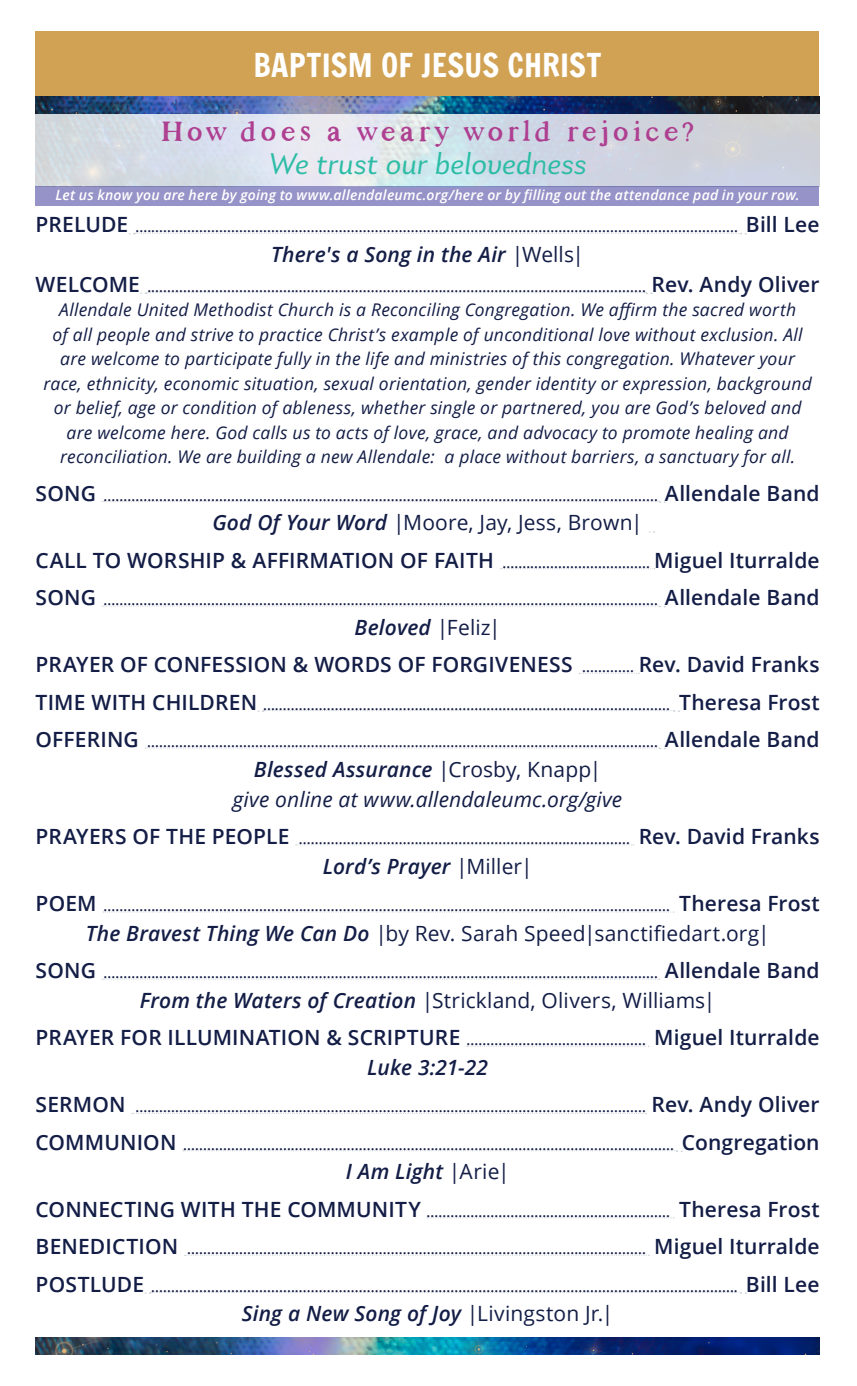
<style>
.page{position:relative;width:857px;height:1386px;background:#fff}
.page>*{position:absolute;margin:0;border:0;box-sizing:border-box;transform-origin:0 0}
.t1{font:47.25px "Walker";letter-spacing:.02em;color:#af4091}
.t2{font:italic 31.5px "Laca";letter-spacing:.005em;color:#2dbda6}
.t3{font:31.5px "Francois One";letter-spacing:.005em;color:#fff}
.t4{font:600 21px/37.4px "Open Sans";letter-spacing:.01em;color:#131d46;text-align:center}
.t5{font:italic 600 21px "Open Sans";letter-spacing:.01em;color:#131d46}
.t6{font:italic 21px/29.8px "Open Sans";letter-spacing:.005em;color:#131d46;text-align:center}
.t7{font:21px "Open Sans";letter-spacing:.01em;color:#131d46}
.t8{font:italic 17.5px/24.5px "Open Sans";letter-spacing:.015em;color:#131d46;text-align:center}
.t9{font:600 14px "Open Sans";color:#131d46}
.t10{font:italic 600 14px "Open Sans";letter-spacing:.015em;color:#fff}
.s1{font-size:21px}
.s2{font-weight:400;font-style:normal}
.s3{font-style:italic}
.s4{font-weight:400}
.s5{font-size:14px}
.s6{font-weight:600}
.s7{font-style:normal}
.s8{font-weight:600;font-style:italic}
</style>
<div class="page">
<svg style="left:129px;top:233px;width:617px;height:1px"></svg>
<svg style="left:141px;top:292px;width:511px;height:2px"></svg>
<svg style="left:102px;top:501px;width:563px;height:2px"></svg>
<svg style="left:500px;top:568px;width:155px;height:1px"></svg>
<svg style="left:102px;top:606px;width:563px;height:1px"></svg>
<svg style="left:579px;top:673px;width:60px;height:1px"></svg>
<svg style="left:258px;top:710px;width:421px;height:2px"></svg>
<svg style="left:145px;top:748px;width:520px;height:1px"></svg>
<svg style="left:296px;top:845px;width:338px;height:1px"></svg>
<svg style="left:103px;top:912px;width:571px;height:1px"></svg>
<svg style="left:102px;top:979px;width:558px;height:1px"></svg>
<svg style="left:467px;top:1046px;width:182px;height:1px"></svg>
<svg style="left:132px;top:1113px;width:514px;height:1px"></svg>
<svg style="left:183px;top:1150px;width:499px;height:2px"></svg>
<svg style="left:427px;top:1218px;width:247px;height:1px"></svg>
<svg style="left:185px;top:1255px;width:464px;height:1px"></svg>
<svg style="left:145px;top:1292px;width:601px;height:2px"></svg>
<div style="left:36px;top:187px;width:783px;height:19px;background:#9693c8"></div>
<div style="left:36px;top:31px;width:783px;height:65px;background:#d1a254"></div>
<img style="left:36px;top:113px;width:783px;height:74px">
<img style="left:36px;top:96px;width:783px;height:17px">
<img style="left:36px;top:1338px;width:783px;height:17px">
<h2 class="t3" style="left:253px;top:48px;width:350px">BAPTISM OF JESUS CHRIST</h2>
<h1 class="t1" style="left:159px;top:103px;width:538px">How does a weary world rejoice?</h1>
<h2 class="t2" style="left:268px;top:146px;width:320px">We trust our belovedness</h2>
<p class="t10" style="left:55px;top:185px;width:746px">Let us know you are here by going to www.allendaleumc.org/here or by filling out the attendance pad in your row.</p>
<p class="t9" style="left:36px;top:218px;width:785px"><span class="s1">PRELUDE</span> ....................................................................................................................................................... <span class="s1">Bill Lee</span></p>
<h3 class="t5" style="left:271px;top:240px;width:314px">There's a Song in the Air <span class="s2">|Wells|</span></h3>
<p class="t9" style="left:36px;top:277px;width:785px"><span class="s1">WELCOME</span> ............................................................................................................................. <span class="s1">Rev. Andy Oliver</span></p>
<p class="t8" style="left:43px;top:297px;width:770px">Allendale United Methodist Church is a Reconciling Congregation. We affirm the sacred worth<br>of all people and strive to practice Christ’s example of unconditional love without exclusion. All are welcome to participate fully in the life and ministries of this congregation. Whatever your race, ethnicity, economic situation, sexual orientation, gender identity or expression, background or belief, age or condition of ableness, whether single or partnered, you are God’s beloved and are welcome here. God calls us to acts of love, grace, and advocacy to promote healing and reconciliation. We are building a new Allendale: a place without barriers, a sanctuary for all.</p>
<p class="t9" style="left:36px;top:486px;width:785px"><span class="s1">SONG</span> ........................................................................................................................................... <span class="s1">Allendale Band</span></p>
<h3 class="t4" style="left:36px;top:504px;width:785px"><span class="s3">God Of Your Word</span> <span class="s4">|Moore, Jay, Jess, Brown|<br></span>CALL TO WORSHIP &amp; AFFIRMATION OF FAITH <span class="s5">.....................................</span> Miguel Iturralde</h3>
<p class="t9" style="left:36px;top:590px;width:785px"><span class="s1">SONG</span> ........................................................................................................................................... <span class="s1">Allendale Band</span></p>
<h3 class="t4" style="left:36px;top:608px;width:785px"><span class="s3">Beloved</span> <span class="s4">|Feliz|<br></span>PRAYER OF CONFESSION &amp; WORDS OF FORGIVENESS <span class="s5">.............</span> Rev. David Franks</h3>
<p class="t9" style="left:36px;top:695px;width:785px"><span class="s1">TIME WITH CHILDREN</span> ...................................................................................................... <span class="s1">Theresa Frost</span></p>
<p class="t9" style="left:36px;top:732px;width:785px"><span class="s1">OFFERING</span> ................................................................................................................................ <span class="s1">Allendale Band</span></p>
<h3 class="t6" style="left:233px;top:754px;width:391px"><span class="s6">Blessed Assurance</span> <span class="s7">|Crosby, Knapp|<br></span>give online at www.allendaleumc.org/give</h3>
<p class="t9" style="left:36px;top:829px;width:785px"><span class="s1">PRAYERS OF THE PEOPLE</span> ................................................................................... <span class="s1">Rev. David Franks</span></p>
<h3 class="t5" style="left:323px;top:852px;width:211px">Lord’s Prayer <span class="s2">|Miller|</span></h3>
<p class="t9" style="left:36px;top:896px;width:785px"><span class="s1">POEM</span> .............................................................................................................................................. <span class="s1">Theresa Frost</span></p>
<h3 class="t7" style="left:86px;top:919px;width:685px"><span class="s8">The Bravest Thing We Can Do</span> |by Rev. Sarah Speed|sanctifiedart.org|</h3>
<p class="t9" style="left:36px;top:963px;width:785px"><span class="s1">SONG</span> ........................................................................................................................................... <span class="s1">Allendale Band</span></p>
<h3 class="t4" style="left:36px;top:981px;width:785px"><span class="s3">From the Waters of Creation</span> <span class="s4">|Strickland, Olivers, Williams|<br></span>PRAYER FOR ILLUMINATION &amp; SCRIPTURE <span class="s5">.............................................</span> Miguel Iturralde</h3>
<h3 class="t5" style="left:367px;top:1053px;width:122px">Luke 3:21-22</h3>
<p class="t9" style="left:36px;top:1098px;width:785px"><span class="s1">SERMON</span> ................................................................................................................................ <span class="s1">Rev. Andy Oliver</span></p>
<p class="t9" style="left:36px;top:1135px;width:785px"><span class="s1">COMMUNION</span> ........................................................................................................................... <span class="s1">Congregation</span></p>
<h3 class="t5" style="left:346px;top:1157px;width:165px">I Am Light <span class="s2">|Arie|</span></h3>
<p class="t9" style="left:36px;top:1202px;width:785px"><span class="s1">CONNECTING WITH THE COMMUNITY</span> ............................................................. <span class="s1">Theresa Frost</span></p>
<p class="t9" style="left:36px;top:1240px;width:785px"><span class="s1">BENEDICTION</span> ................................................................................................................... <span class="s1">Miguel Iturralde</span></p>
<p class="t9" style="left:36px;top:1277px;width:785px"><span class="s1">POSTLUDE</span> ................................................................................................................................................... <span class="s1">Bill Lee</span></p>
<h3 class="t5" style="left:242px;top:1299px;width:373px">Sing a New Song of Joy <span class="s2">|Livingston Jr.|</span></h3>
</div>
